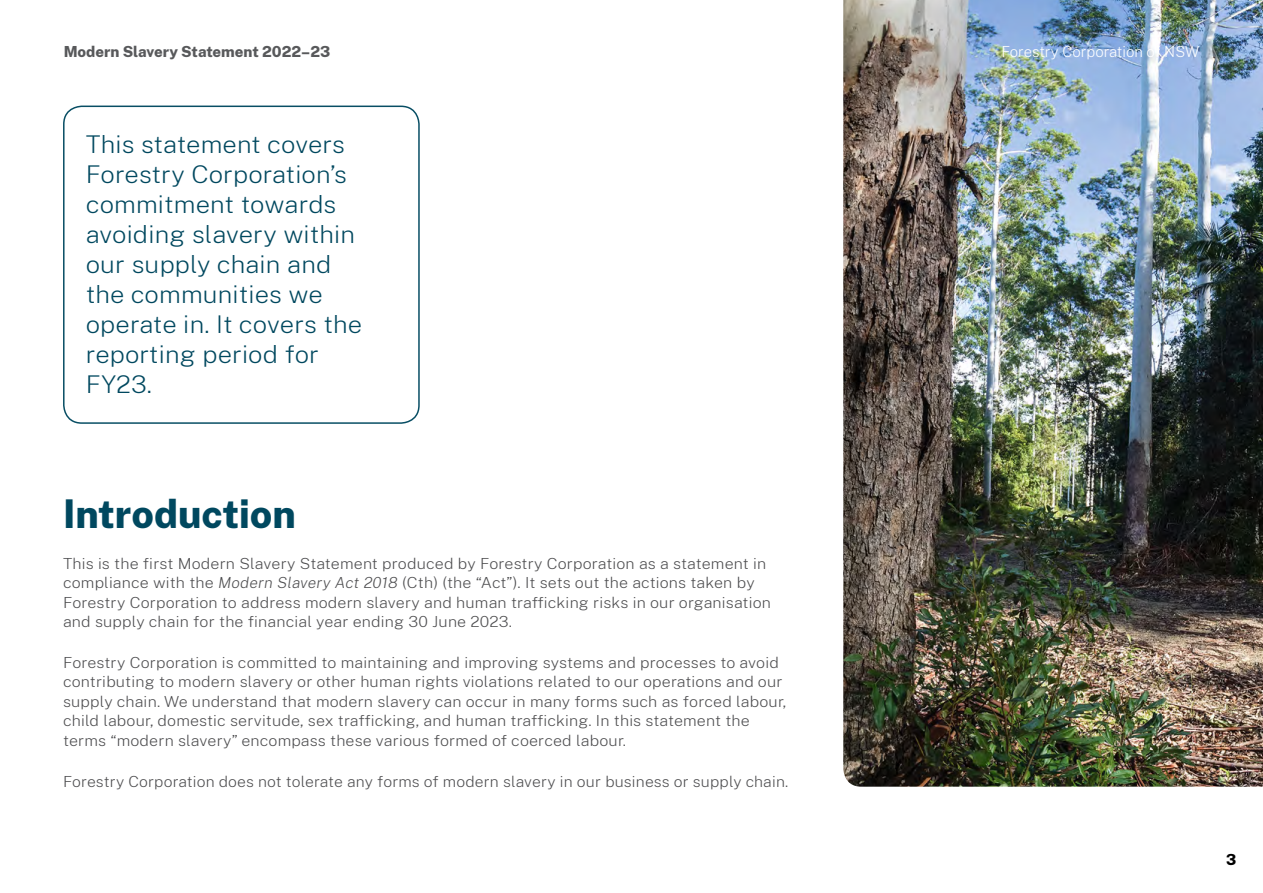
<style>
.page{position:relative;width:1263px;height:893px;background:#fff}
.page>*{position:absolute;margin:0;border:0;box-sizing:border-box;transform-origin:0 0}
.t1{font:800 39px "Public Sans NSW";color:#00485f}
.Pullout{font:200 24px/30px "Public Sans NSW";letter-spacing:.005em;color:#00485f;scale:1.07 1}
.Body_copy{font:200 15px/19.5px "Public Sans NSW";letter-spacing:.01em;color:#4d4d4f;scale:1.07 1}
.Body_copy-2{font:200 15px "Public Sans NSW";letter-spacing:.01em;color:#4d4d4f;scale:1.05 1}
.t2{font:800 15px "Public Sans NSW";color:#58595b}
.t3{font:200 15px "Public Sans NSW";color:#fff}
.t4{font:800 15px "Public Sans NSW";color:#000}
.s1{font-style:italic}
</style>
<div class="page">
<img style="left:843px;top:0;width:420px;height:787px">
<div style="left:63px;top:106px;width:357px;height:318px;border:2px solid #084e64;border-radius:18px"></div>
<p class="t2" style="left:64px;top:40px;width:268px">Modern Slavery Statement 2022–23</p>
<p class="Pullout" style="left:86px;top:127px;width:260px">This statement covers<br>Forestry Corporation’s commitment towards avoiding slavery within our supply chain and the communities we operate in. It covers the reporting period for<br>FY23.</p>
<h2 class="t1" style="left:63px;top:484px;width:234px">Introduction</h2>
<p class="Body_copy" style="left:63px;top:552px;width:663px">This is the first Modern Slavery Statement produced by Forestry Corporation as a statement in compliance with the <span class="s1">Modern Slavery Act 2018</span> (Cth) (the “Act”). It sets out the actions taken by Forestry Corporation to address modern slavery and human trafficking risks in our organisation and supply chain for the financial year ending 30 June 2023.</p>
<p class="Body_copy" style="left:63px;top:652px;width:678px">Forestry Corporation is committed to maintaining and improving systems and processes to avoid contributing to modern slavery or other human rights violations related to our operations and our supply chain. We understand that modern slavery can occur in many forms such as forced labour, child labour, domestic servitude, sex trafficking, and human trafficking. In this statement the terms “modern slavery” encompass these various formed of coerced labour.</p>
<p class="Body_copy-2" style="left:63px;top:770px;width:692px">Forestry Corporation does not tolerate any forms of modern slavery in our business or supply chain.</p>
<p class="t3" style="left:1001px;top:40px;width:199px">Forestry Corporation of NSW</p>
<p class="t4" style="left:1226px;top:848px;width:12px">3</p>
</div>
